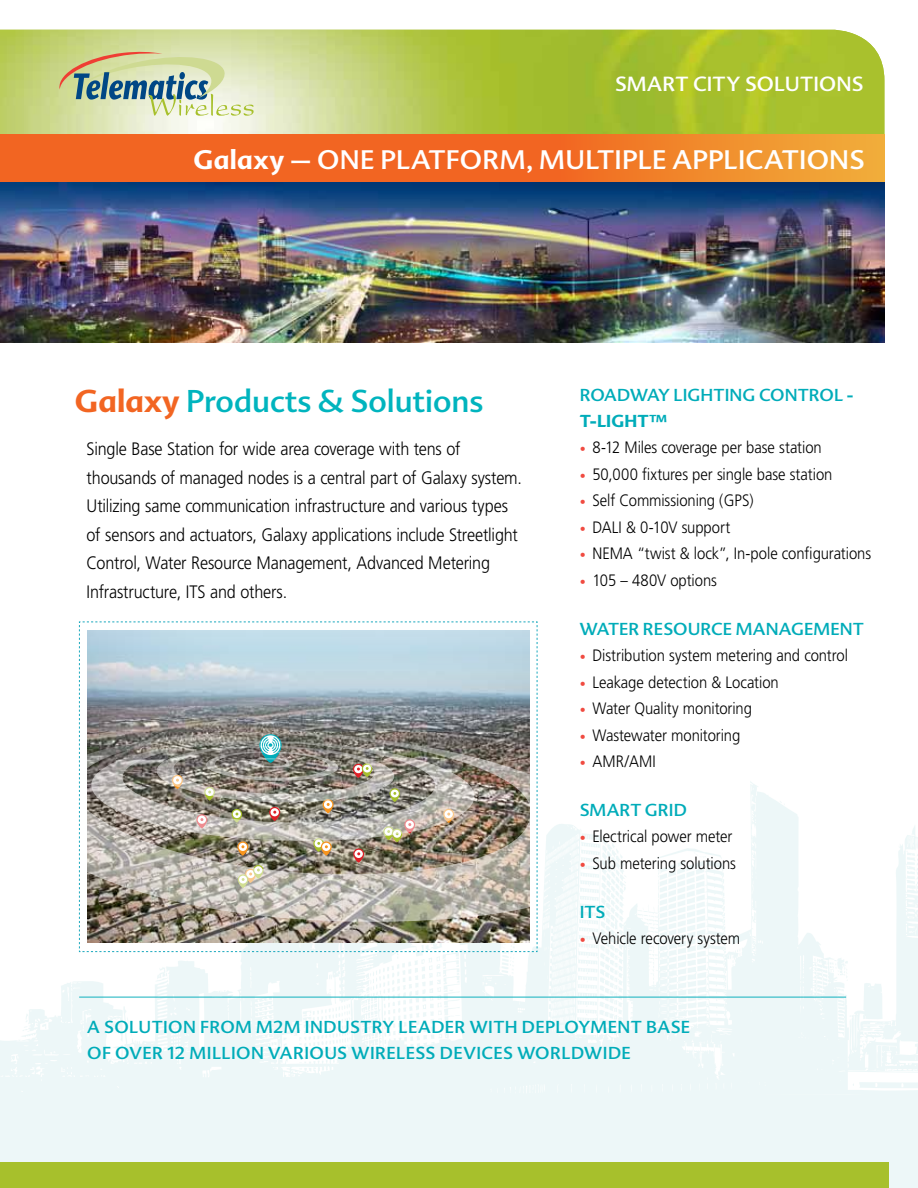
<style>
.page{position:relative;width:918px;height:1188px;background:#fff}
.page>*{position:absolute;margin:0;border:0;box-sizing:border-box;transform-origin:0 0}
.t1{font:30px "Advert";color:#00b4be}
.t2{font:25.5px "Advert";letter-spacing:.01em;color:#fff}
.t3{font:19.5px "Advert";letter-spacing:.01em;color:#fff}
.t4{font:300 18px/28.5px "Frutiger";letter-spacing:-.01em;color:#000;scale:.9 1}
.t5{font:300 16.5px "Frutiger";letter-spacing:-.005em;color:#000;scale:.9 1}
.t6{font:16.5px "Advert";letter-spacing:.01em;color:#00acb9}
.t7{font:700 16.5px "Advert";color:#00acb9}
.s1{font-weight:700}
.s2{font-weight:700;color:#f26522}
.s3{font-weight:400;font-size:12px;color:#f04b41}
</style>
<div class="page">
<svg style="left:1px;top:781px;width:917px;height:407px;fill:#edf7f8"></svg>
<img style="left:0;top:182px;width:884px;height:160px">
<div style="left:0;top:1162px;width:888px;height:26px;background:#a7c02c"></div>
<img style="left:0;top:30px;width:884px;height:105px">
<svg style="left:58px;top:51px;width:196px;height:65px;background:#c0ccaa"></svg>
<svg style="left:0;top:135px;width:884px;height:47px;background:#f17326"></svg>
<hr style="left:79px;top:997px;width:767px;height:1px;background:#00acb9">
<img style="left:79px;top:622px;width:459px;height:330px">
<p class="t3" style="left:615px;top:72px;width:250px">SMART CITY SOLUTIONS</p>
<h2 class="t2" style="left:194px;top:144px;width:673px"><span class="s1">Galaxy</span> – ONE PLATFORM, MULTIPLE APPLICATIONS</h2>
<h1 class="t1" style="left:75px;top:383px;width:410px"><span class="s2">Galaxy</span> PRODUCTS &amp; SOLUTIONS</h1>
<p class="t4" style="left:87px;top:435px;width:485px">Single Base Station for wide area coverage with tens of thousands of managed nodes is a central part of Galaxy system.<br>Utilizing same communication infrastructure and various types of sensors and actuators, Galaxy applications include Streetlight Control, Water Resource Management, Advanced Metering Infrastructure, ITS and others.</p>
<p class="t6" style="left:580px;top:385px;width:193px">ROADWAY LI GHTIN G CONTROL</p>
<p class="t6" style="left:847px;top:385px;width:8px">-</p>
<p class="t7" style="left:580px;top:410px;width:89px">T-Light™</p>
<p class="t5" style="left:580px;top:438px;width:271px"><span class="s3">•</span> 8-12 Miles coverage per base station</p>
<p class="t5" style="left:580px;top:465px;width:282px"><span class="s3">•</span> 50,000 fixtures per single base station</p>
<p class="t5" style="left:580px;top:491px;width:195px"><span class="s3">•</span> Self Commissioning (GPS)</p>
<p class="t5" style="left:580px;top:518px;width:169px"><span class="s3">•</span> DALI &amp; 0-10V support</p>
<p class="t5" style="left:580px;top:544px;width:325px"><span class="s3">•</span> NEMA “twist &amp; lock”, In-pole configurations</p>
<p class="t5" style="left:580px;top:571px;width:154px"><span class="s3">•</span> 105 – 480V options</p>
<p class="t6" style="left:580px;top:619px;width:13px">WATER</p>
<p class="t6" style="left:643px;top:619px;width:12px">RESOURCE</p>
<p class="t6" style="left:736px;top:619px;width:15px">MANA</p>
<p class="t6" style="left:791px;top:619px;width:26px">GEMENT</p>
<p class="t5" style="left:580px;top:646px;width:300px"><span class="s3">•</span> Distribution system metering and control</p>
<p class="t5" style="left:580px;top:673px;width:223px"><span class="s3">•</span> Leakage detection &amp; Location</p>
<p class="t5" style="left:580px;top:699px;width:193px"><span class="s3">•</span> Water Quality monitoring</p>
<p class="t5" style="left:580px;top:726px;width:180px"><span class="s3">•</span> Wastewater monitoring</p>
<p class="t5" style="left:580px;top:752px;width:86px"><span class="s3">•</span> AMR/AMI</p>
<p class="t6" style="left:580px;top:800px;width:24px">SMART</p>
<p class="t6" style="left:645px;top:800px;width:44px">GRI D</p>
<p class="t5" style="left:580px;top:827px;width:171px"><span class="s3">•</span> Electrical power meter</p>
<p class="t5" style="left:580px;top:854px;width:175px"><span class="s3">•</span> Sub metering solutions</p>
<p class="t6" style="left:580px;top:902px;width:27px">ITS</p>
<p class="t5" style="left:580px;top:929px;width:180px"><span class="s3">•</span> Vehicle recovery system</p>
<p class="t6" style="left:87px;top:1017px;width:30px">A SOLUTION</p>
<p class="t6" style="left:200px;top:1017px;width:14px">FROM</p>
<p class="t6" style="left:256px;top:1017px;width:94px">M2M IN DUSTRY</p>
<p class="t6" style="left:399px;top:1017px;width:12px">LEA</p>
<p class="t6" style="left:431px;top:1017px;width:117px">DER WITH DEPLOYMENT</p>
<p class="t6" style="left:646px;top:1017px;width:23px">BASE</p>
<p class="t6" style="left:87px;top:1043px;width:114px">OF OVER 12 MILLION</p>
<p class="t6" style="left:268px;top:1043px;width:24px">VARIOUS</p>
<p class="t6" style="left:352px;top:1043px;width:29px">WIRELESS</p>
<p class="t6" style="left:440px;top:1043px;width:47px">DEVICES</p>
<p class="t6" style="left:517px;top:1043px;width:31px">WORL</p>
<p class="t6" style="left:571px;top:1043px;width:60px">DWIDE</p>
</div>
